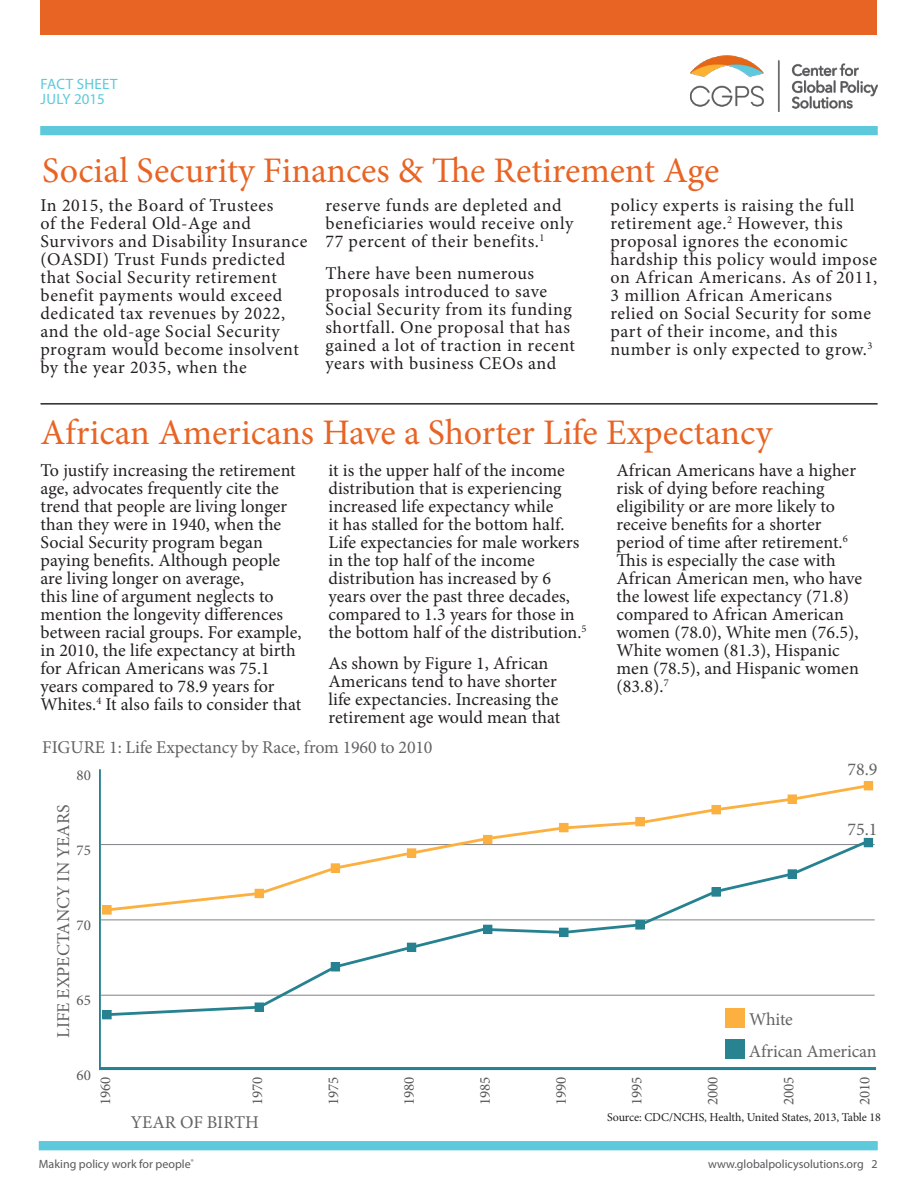
<style>
.page{position:relative;width:918px;height:1188px;background:#fff}
.page>*{position:absolute;margin:0;border:0;box-sizing:border-box;transform-origin:0 0}
.Fact_Head{font:36px "Minion Pro";color:#e86424}
.Fact_Body{font:18px/18px "Minion Pro";letter-spacing:.01em;color:#231f20}
.Fact_Body-2{font:18px/18px "Minion Pro";letter-spacing:.035em;color:#231f20}
.Fact_Graph_Head{font:18px "Minion Pro";letter-spacing:-.005em;color:#636366}
.Fact_Body-3{font:15px "Minion Pro";letter-spacing:-.01em;color:#57585a}
.t1{font:15px/15px "Myriad Pro";letter-spacing:.02em;color:#5dc9db}
.t2{font:12px "Myriad Pro";color:#57585a}
.Fact_Credit{font:12px "Minion Pro";letter-spacing:-.01em;color:#231f20}
</style>
<div class="page">
<img style="left:691px;top:55px;width:187px;height:56px">
<div style="left:40px;top:126px;width:838px;height:9px;background:#5dc9db"></div>
<div style="left:40px;top:0;width:838px;height:35px;background:#e86424"></div>
<div style="left:39px;top:1141px;width:839px;height:9px;background:#5dc9db"></div>
<svg style="left:99px;top:769px;width:778px;height:302px"></svg>
<div style="left:102px;top:905px;width:10px;height:9px;border:1px solid #fbb03f"></div>
<div style="left:864px;top:781px;width:9px;height:9px;border:1px solid #fbb03f"></div>
<div style="left:102px;top:1010px;width:10px;height:9px;border:1px solid #268290"></div>
<div style="left:864px;top:838px;width:9px;height:9px;border:1px solid #268290"></div>
<svg style="left:104px;top:913px;width:768px;height:105px"></svg>
<svg style="left:104px;top:782px;width:768px;height:131px"></svg>
<hr style="left:41px;top:404px;width:836px;height:1px;background:#231f20">
<div style="left:725px;top:1040px;width:19px;height:19px;background:#298290"></div>
<div style="left:725px;top:1008px;width:19px;height:20px;background:#fbb03f"></div>
<p class="t1" style="left:41px;top:76px;width:78px">FACT SHEET<br>JULY 2015</p>
<p class="Fact_Head" style="left:42px;top:146px;width:679px">Social Security Finances &amp; The Retirement Age</p>
<p class="Fact_Body-2" style="left:40px;top:197px;width:268px">In 2015, the Board of Trustees<br>of the Federal Old-Age and<br>Survivors and Disability Insurance (OASDI) Trust Funds predicted that Social Security retirement benefit payments would exceed dedicated tax revenues by 2022, and the old-age Social Security program would become insolvent by the year 2035, when the</p>
<p class="Fact_Body-2" style="left:326px;top:197px;width:249px">reserve funds are depleted and beneficiaries would receive only<br>77 percent of their benefits.<sup>1</sup></p>
<p class="Fact_Body-2" style="left:610px;top:197px;width:268px">policy experts is raising the full retirement age.<sup>2</sup> However, this proposal ignores the economic hardship this policy would impose on African Americans. As of 2011,<br>3 million African Americans relied on Social Security for some part of their income, and this number is only expected to grow.<sup>3</sup></p>
<p class="Fact_Body-2" style="left:326px;top:264px;width:251px">There have been numerous proposals introduced to save<br>Social Security from its funding shortfall. One proposal that has gained a lot of traction in recent years with business CEOs and</p>
<p class="Fact_Head" style="left:40px;top:408px;width:733px">African Americans Have a Shorter Life Expectancy</p>
<p class="Fact_Body" style="left:40px;top:461px;width:262px">To justify increasing the retirement age, advocates frequently cite the trend that people are living longer than they were in 1940, when the Social Security program began paying benefits. Although people are living longer on average,<br>this line of argument neglects to mention the longevity differences between racial groups. For example, in 2010, the life expectancy at birth for African Americans was 75.1 years compared to 78.9 years for Whites.<sup>4</sup> It also fails to consider that</p>
<p class="Fact_Body" style="left:328px;top:461px;width:260px">it is the upper half of the income distribution that is experiencing increased life expectancy while<br>it has stalled for the bottom half.<br>Life expectancies for male workers in the top half of the income distribution has increased by 6 years over the past three decades, compared to 1.3 years for those in the bottom half of the distribution.<sup>5</sup></p>
<p class="Fact_Body" style="left:328px;top:655px;width:233px">As shown by Figure 1, African<br>Americans tend to have shorter life expectancies. Increasing the retirement age would mean that</p>
<p class="Fact_Graph_Head" style="left:42px;top:735px;width:392px">FIGURE 1: Life Expectancy by Race, from 1960 to 2010</p>
<p class="Fact_Body-3" style="left:77px;top:765px;width:16px">80</p>
<p class="Fact_Graph_Head" style="left:51px;top:1038px;width:235px;rotate:-90deg">LIFE EXPECTANCY IN YEARS</p>
<p class="Fact_Body-3" style="left:77px;top:840px;width:16px">75</p>
<p class="Fact_Body-3" style="left:77px;top:916px;width:16px">70</p>
<p class="Fact_Body-3" style="left:77px;top:991px;width:16px">65</p>
<p class="Fact_Body" style="left:616px;top:461px;width:247px">African Americans have a higher risk of dying before reaching eligibility or are more likely to receive benefits for a shorter period of time after retirement.<sup>6<br></sup>This is especially the case with<br>African American men, who have the lowest life expectancy (71.8) compared to African American women (78.0), White men (76.5),<br>White women (81.3), Hispanic men (78.5), and Hispanic women (83.8).<sup>7</sup></p>
<p class="Fact_Graph_Head" style="left:847px;top:757px;width:31px">78.9</p>
<p class="Fact_Graph_Head" style="left:848px;top:817px;width:31px">75.1</p>
<p class="Fact_Graph_Head" style="left:749px;top:1008px;width:45px">White</p>
<p class="Fact_Graph_Head" style="left:749px;top:1039px;width:129px">African American</p>
<p class="Fact_Body-3" style="left:77px;top:1066px;width:16px">60</p>
<p class="Fact_Body-3" style="left:95px;top:1105px;width:30px;rotate:-90deg">1960</p>
<p class="Fact_Body-3" style="left:247px;top:1105px;width:30px;rotate:-90deg">1970</p>
<p class="Fact_Body-3" style="left:323px;top:1105px;width:30px;rotate:-90deg">1975</p>
<p class="Fact_Body-3" style="left:399px;top:1105px;width:30px;rotate:-90deg">1980</p>
<p class="Fact_Body-3" style="left:475px;top:1105px;width:30px;rotate:-90deg">1985</p>
<p class="Fact_Body-3" style="left:551px;top:1105px;width:30px;rotate:-90deg">1990</p>
<p class="Fact_Body-3" style="left:627px;top:1105px;width:30px;rotate:-90deg">1995</p>
<p class="Fact_Body-3" style="left:703px;top:1105px;width:30px;rotate:-90deg">2000</p>
<p class="Fact_Body-3" style="left:779px;top:1105px;width:30px;rotate:-90deg">2005</p>
<p class="Fact_Body-3" style="left:855px;top:1105px;width:30px;rotate:-90deg">2010</p>
<p class="Fact_Graph_Head" style="left:131px;top:1110px;width:130px">YEAR OF BIRTH</p>
<p class="Fact_Credit" style="left:607px;top:1109px;width:275px">Source: CDC/NCHS, Health, United States, 2013, Table 18</p>
<p class="t2" style="left:39px;top:1157px;width:156px">Making policy work for people<sup>®</sup></p>
<p class="t2" style="left:708px;top:1157px;width:171px">www.globalpolicysolutions.org 2</p>
</div>
